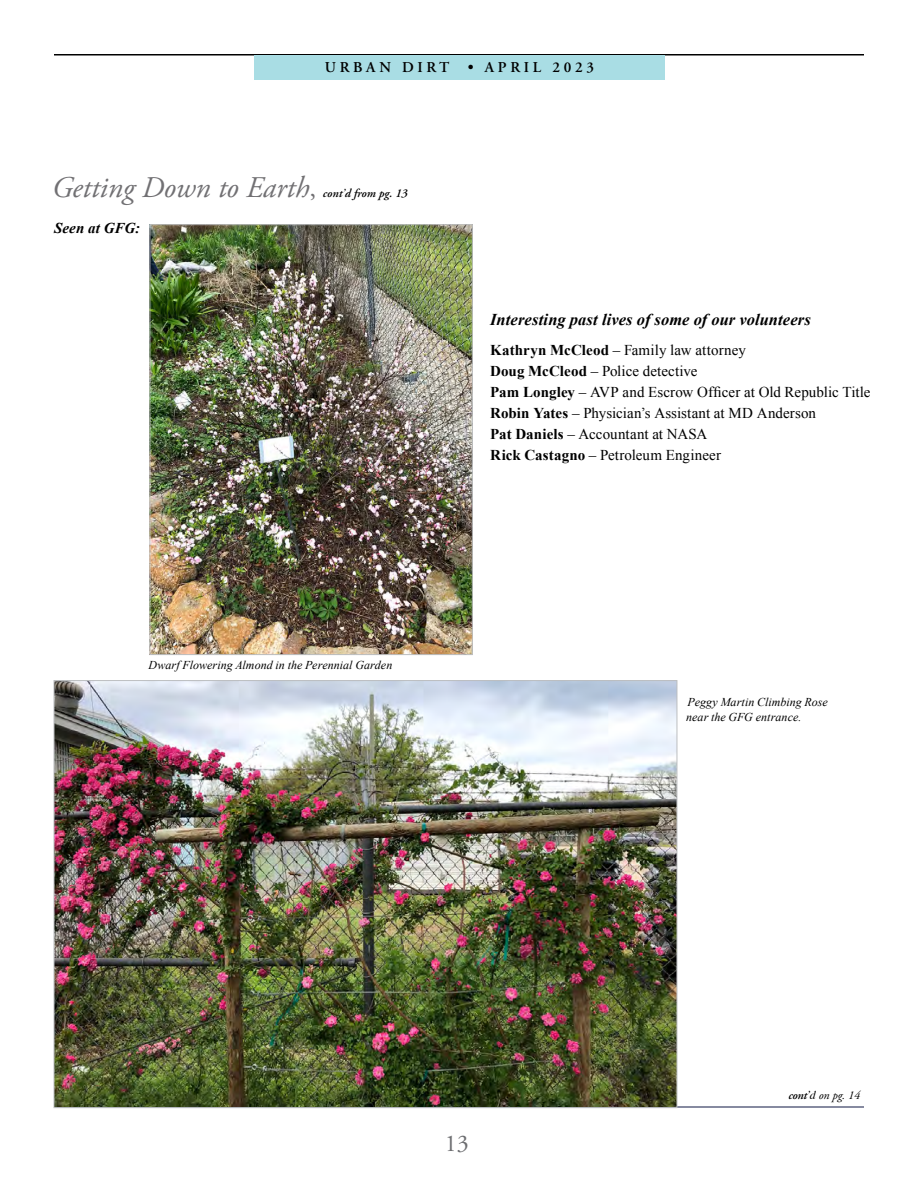
<style>
.page{position:relative;width:918px;height:1188px;background:#fff}
.page>*{position:absolute;margin:0;border:0;box-sizing:border-box;transform-origin:0 0}
.t1{font:italic 30px "Adobe Garamond Pro";color:#717073}
.t2{font:24px "Adobe Garamond Pro";color:#6d6e71}
.t3{font:italic 700 16.5px "Times New Roman";letter-spacing:.005em;color:#000}
.t4{font:15px/21px "Times New Roman";letter-spacing:.005em;color:#000}
.t5{font:600 15px "Adobe Garamond Pro";letter-spacing:.245em;color:#000}
.t6{font:italic 700 15px "Times New Roman";letter-spacing:.01em;color:#000}
.t7{font:italic 12px/15px "Times New Roman";color:#000}
.t8{font:italic 600 12px "Adobe Garamond Pro";color:#000}
.t9{font:italic 12px "Adobe Garamond Pro";color:#000}
.s1{font-style:normal;font-size:27px}
.s2{font-family:"Times";font-weight:400}
.s3{font-weight:700}
.s4{font-weight:600}
.s5{font-family:"Times"}
</style>
<div class="page">
<hr style="left:54px;top:1106px;width:810px;height:2px;background:#5f6482">
<hr style="left:54px;top:54px;width:810px;height:2px;background:#000">
<div style="left:254px;top:55px;width:411px;height:25px;background:#a9dde4"></div>
<img style="left:56px;top:682px;width:619px;height:424px">
<img style="left:152px;top:227px;width:318px;height:426px">
<div style="left:150px;top:225px;width:322px;height:430px;border:1px solid #bcbec0"></div>
<p class="t5" style="left:325px;top:59px;width:271px">URBAN DIRT • APRIL 2023</p>
<h1 class="t1" style="left:52px;top:170px;width:266px">Getting Down to Earth<span class="s1">,</span></h1>
<p class="t6" style="left:54px;top:218px;width:88px">Seen at GFG:</p>
<p class="t8" style="left:323px;top:187px;width:86px">cont<span class="s2">’</span>d from pg. 13</p>
<p class="t3" style="left:490px;top:308px;width:322px">Interesting past lives of some of our volunteers</p>
<p class="t4" style="left:490px;top:340px;width:382px"><span class="s3">Kathryn McCleod</span> – Family law attorney<br><span class="s3">Doug McCleod</span> – Police detective<br><span class="s3">Pam Longley</span> – AVP and Escrow Officer at Old Republic Title <span class="s3">Robin Yates</span> – Physician’s Assistant at MD Anderson<br><span class="s3">Pat Daniels</span> – Accountant at NASA<br><span class="s3">Rick Castagno</span> – Petroleum Engineer</p>
<p class="t7" style="left:148px;top:657px;width:245px">Dwarf Flowering Almond in the Perennial Garden</p>
<h2 class="t2" style="left:445px;top:1129px;width:25px">13</h2>
<p class="t7" style="left:686px;top:694px;width:143px">Peggy Martin Climbing Rose near the GFG entrance.</p>
<p class="t9" style="left:788px;top:1088px;width:73px"><span class="s4">cont</span><span class="s5">’d</span> on pg. 14</p>
</div>
